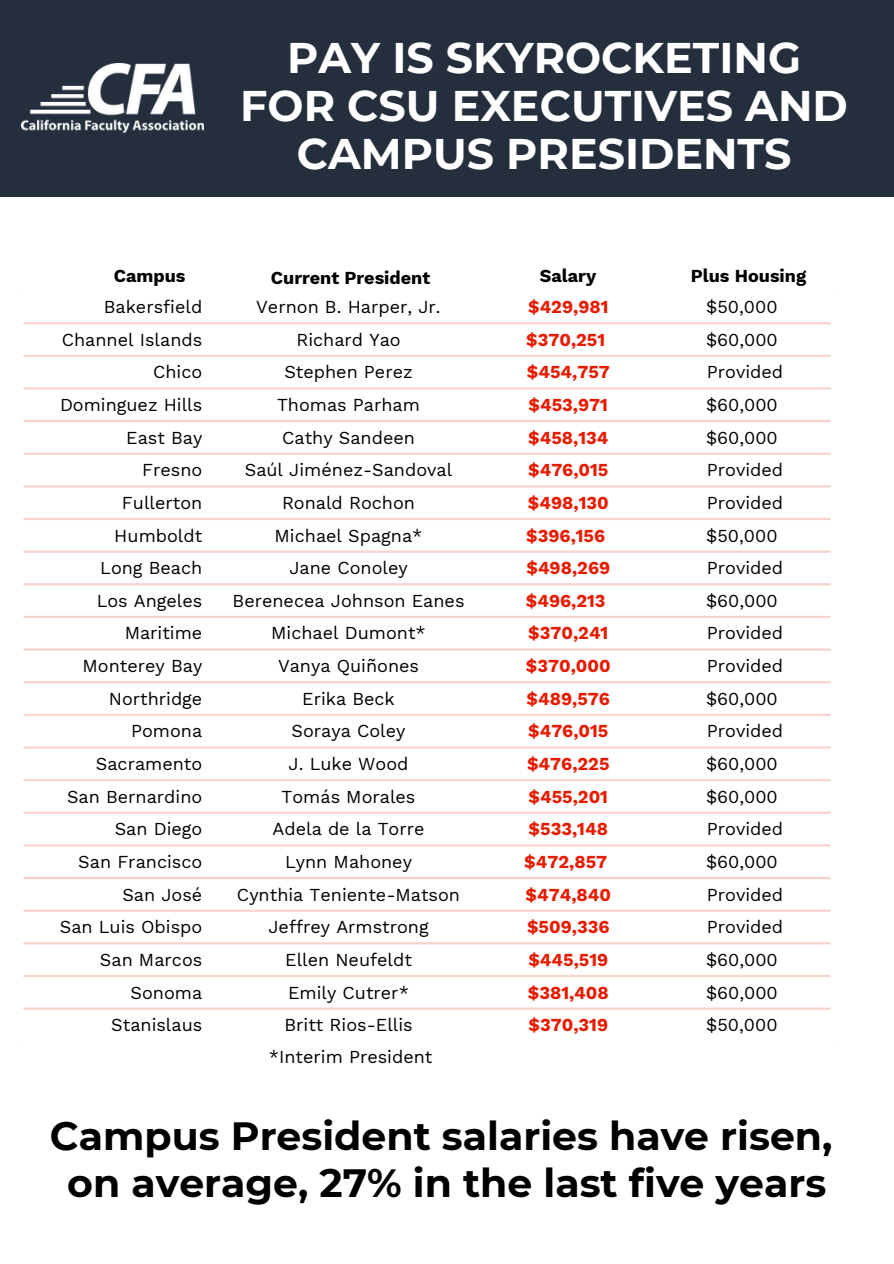
<style>
.page{position:relative;width:894px;height:1264px;background:#fff}
.page>*{position:absolute;margin:0;border:0;box-sizing:border-box;transform-origin:0 0}
.t1{font:700 42.75px/48.3px "Montserrat";color:#fff;text-align:center}
.t2{font:700 39.45px/47.2px "Montserrat";color:#000;text-align:center}
.t3{font:18px "Work Sans";color:#000}
.t4{font:700 18px "Work Sans";color:#e71b00}
.t5{font:700 18px "Work Sans";color:#000}
</style>
<div class="page">
<hr style="left:24px;top:322px;width:806px;height:2px;background:#fad2cd">
<hr style="left:24px;top:355px;width:806px;height:2px;background:#fad2cd">
<hr style="left:24px;top:387px;width:806px;height:2px;background:#fad2cd">
<hr style="left:24px;top:420px;width:806px;height:2px;background:#fad2cd">
<hr style="left:24px;top:452px;width:806px;height:3px;background:#fad2cd">
<hr style="left:24px;top:485px;width:806px;height:2px;background:#fad2cd">
<hr style="left:24px;top:518px;width:806px;height:2px;background:#fad2cd">
<hr style="left:24px;top:550px;width:806px;height:3px;background:#fad2cd">
<hr style="left:24px;top:583px;width:806px;height:2px;background:#fad2cd">
<hr style="left:24px;top:616px;width:806px;height:2px;background:#fad2cd">
<hr style="left:24px;top:648px;width:806px;height:2px;background:#fad2cd">
<hr style="left:24px;top:681px;width:806px;height:2px;background:#fad2cd">
<hr style="left:24px;top:713px;width:806px;height:3px;background:#fad2cd">
<hr style="left:24px;top:746px;width:806px;height:2px;background:#fad2cd">
<hr style="left:24px;top:779px;width:806px;height:2px;background:#fad2cd">
<hr style="left:24px;top:811px;width:806px;height:3px;background:#fad2cd">
<hr style="left:24px;top:844px;width:806px;height:2px;background:#fad2cd">
<hr style="left:24px;top:877px;width:806px;height:2px;background:#fad2cd">
<hr style="left:24px;top:909px;width:806px;height:2px;background:#fad2cd">
<hr style="left:24px;top:942px;width:806px;height:2px;background:#fad2cd">
<hr style="left:24px;top:974px;width:806px;height:3px;background:#fad2cd">
<hr style="left:24px;top:1007px;width:806px;height:2px;background:#fad2cd">
<div style="left:0;top:0;width:893px;height:196px;background:#242e3c"></div>
<img style="left:22px;top:63px;width:181px;height:70px">
<p class="t1" style="left:240px;top:33px;width:609px">PAY IS SKYROCKETING<br>FOR CSU EXECUTIVES AND<br>CAMPUS PRESIDENTS</p>
<p class="t5" style="left:114px;top:265px;width:73px">Campus</p>
<p class="t5" style="left:271px;top:268px;width:161px">Current President</p>
<p class="t5" style="left:539px;top:265px;width:58px">Salary</p>
<p class="t5" style="left:690px;top:265px;width:117px">Plus Housing</p>
<p class="t3" style="left:104px;top:296px;width:100px">Bakersfield</p>
<p class="t3" style="left:256px;top:296px;width:186px">Vernon B. Harper, Jr.</p>
<p class="t4" style="left:528px;top:296px;width:82px">$429,981</p>
<h1 class="t3" style="left:706px;top:296px;width:73px">$50,000</h1>
<h3 class="t3" style="left:62px;top:329px;width:142px">Channel Islands</h3>
<h3 class="t3" style="left:296px;top:329px;width:106px">Richard Yao</h3>
<h3 class="t4" style="left:526px;top:329px;width:80px">$370,251</h3>
<h3 class="t3" style="left:705px;top:329px;width:73px">$60,000</h3>
<p class="t3" style="left:153px;top:361px;width:51px">Chico</p>
<p class="t3" style="left:284px;top:361px;width:130px">Stephen Perez</p>
<p class="t4" style="left:526px;top:361px;width:84px">$454,757</p>
<p class="t3" style="left:706px;top:361px;width:78px">Provided</p>
<p class="t3" style="left:60px;top:394px;width:144px">Dominguez Hills</p>
<p class="t3" style="left:277px;top:394px;width:144px">Thomas Parham</p>
<p class="t4" style="left:528px;top:394px;width:81px">$453,971</p>
<p class="t3" style="left:705px;top:394px;width:73px">$60,000</p>
<p class="t3" style="left:126px;top:427px;width:78px">East Bay</p>
<p class="t3" style="left:282px;top:427px;width:134px">Cathy Sandeen</p>
<p class="t4" style="left:528px;top:427px;width:82px">$458,134</p>
<p class="t3" style="left:705px;top:427px;width:73px">$60,000</p>
<p class="t3" style="left:142px;top:459px;width:62px">Fresno</p>
<p class="t3" style="left:245px;top:459px;width:209px">Saúl Jiménez-Sandoval</p>
<p class="t4" style="left:528px;top:459px;width:82px">$476,015</p>
<p class="t3" style="left:706px;top:459px;width:78px">Provided</p>
<p class="t3" style="left:122px;top:492px;width:82px">Fullerton</p>
<p class="t3" style="left:282px;top:492px;width:134px">Ronald Rochon</p>
<p class="t4" style="left:527px;top:492px;width:82px">$498,130</p>
<p class="t3" style="left:706px;top:492px;width:78px">Provided</p>
<p class="t3" style="left:114px;top:525px;width:89px">Humboldt</p>
<p class="t3" style="left:274px;top:525px;width:149px">Michael Spagna*</p>
<p class="t4" style="left:526px;top:525px;width:80px">$396,156</p>
<p class="t3" style="left:706px;top:525px;width:73px">$50,000</p>
<p class="t3" style="left:100px;top:557px;width:103px">Long Beach</p>
<p class="t3" style="left:289px;top:557px;width:120px">Jane Conoley</p>
<p class="t4" style="left:526px;top:557px;width:85px">$498,269</p>
<p class="t3" style="left:706px;top:557px;width:78px">Provided</p>
<p class="t3" style="left:97px;top:590px;width:107px">Los Angeles</p>
<p class="t3" style="left:232px;top:590px;width:233px">Berenecea Johnson Eanes</p>
<p class="t4" style="left:525px;top:590px;width:81px">$496,213</p>
<p class="t3" style="left:705px;top:590px;width:73px">$60,000</p>
<p class="t3" style="left:125px;top:622px;width:79px">Maritime</p>
<p class="t3" style="left:271px;top:622px;width:156px">Michael Dumont*</p>
<p class="t4" style="left:528px;top:622px;width:82px">$370,241</p>
<p class="t3" style="left:706px;top:622px;width:78px">Provided</p>
<p class="t3" style="left:83px;top:655px;width:121px">Monterey Bay</p>
<p class="t3" style="left:278px;top:655px;width:142px">Vanya Quiñones</p>
<p class="t4" style="left:525px;top:655px;width:86px">$370,000</p>
<p class="t3" style="left:706px;top:655px;width:78px">Provided</p>
<p class="t3" style="left:109px;top:688px;width:95px">Northridge</p>
<p class="t3" style="left:302px;top:688px;width:94px">Erika Beck</p>
<p class="t4" style="left:526px;top:688px;width:85px">$489,576</p>
<p class="t3" style="left:705px;top:688px;width:73px">$60,000</p>
<p class="t3" style="left:131px;top:720px;width:73px">Pomona</p>
<p class="t3" style="left:291px;top:720px;width:115px">Soraya Coley</p>
<p class="t4" style="left:528px;top:720px;width:82px">$476,015</p>
<p class="t3" style="left:706px;top:720px;width:78px">Provided</p>
<p class="t3" style="left:96px;top:753px;width:108px">Sacramento</p>
<p class="t3" style="left:288px;top:753px;width:121px">J. Luke Wood</p>
<p class="t4" style="left:527px;top:753px;width:84px">$476,225</p>
<p class="t3" style="left:705px;top:753px;width:73px">$60,000</p>
<p class="t3" style="left:67px;top:786px;width:137px">San Bernardino</p>
<p class="t3" style="left:281px;top:786px;width:135px">Tomás Morales</p>
<p class="t4" style="left:528px;top:786px;width:81px">$455,201</p>
<p class="t3" style="left:705px;top:786px;width:73px">$60,000</p>
<p class="t3" style="left:115px;top:818px;width:89px">San Diego</p>
<p class="t3" style="left:272px;top:818px;width:153px">Adela de la Torre</p>
<p class="t4" style="left:528px;top:818px;width:81px">$533,148</p>
<p class="t3" style="left:706px;top:818px;width:78px">Provided</p>
<p class="t3" style="left:78px;top:851px;width:125px">San Francisco</p>
<p class="t3" style="left:285px;top:851px;width:128px">Lynn Mahoney</p>
<p class="t4" style="left:524px;top:851px;width:84px">$472,857</p>
<p class="t3" style="left:705px;top:851px;width:73px">$60,000</p>
<p class="t3" style="left:122px;top:883px;width:81px">San José</p>
<p class="t3" style="left:237px;top:883px;width:224px">Cynthia Teniente-Matson</p>
<p class="t4" style="left:525px;top:883px;width:87px">$474,840</p>
<p class="t3" style="left:706px;top:883px;width:78px">Provided</p>
<p class="t3" style="left:60px;top:916px;width:144px">San Luis Obispo</p>
<p class="t3" style="left:268px;top:916px;width:162px">Jeffrey Armstrong</p>
<p class="t4" style="left:527px;top:916px;width:84px">$509,336</p>
<p class="t3" style="left:706px;top:916px;width:78px">Provided</p>
<p class="t3" style="left:100px;top:949px;width:104px">San Marcos</p>
<p class="t3" style="left:285px;top:949px;width:128px">Ellen Neufeldt</p>
<p class="t4" style="left:528px;top:949px;width:81px">$445,519</p>
<p class="t3" style="left:705px;top:949px;width:73px">$60,000</p>
<p class="t3" style="left:131px;top:981px;width:73px">Sonoma</p>
<p class="t3" style="left:288px;top:981px;width:122px">Emily Cutrer*</p>
<p class="t4" style="left:527px;top:981px;width:82px">$381,408</p>
<p class="t3" style="left:705px;top:981px;width:73px">$60,000</p>
<p class="t3" style="left:111px;top:1014px;width:92px">Stanislaus</p>
<p class="t3" style="left:284px;top:1014px;width:130px">Britt Rios-Ellis</p>
<p class="t4" style="left:528px;top:1014px;width:81px">$370,319</p>
<p class="t3" style="left:706px;top:1014px;width:73px">$50,000</p>
<p class="t3" style="left:269px;top:1046px;width:165px">*Interim President</p>
<p class="t2" style="left:50px;top:1111px;width:783px">Campus President salaries have risen, on average, 27% in the last five years</p>
</div>
